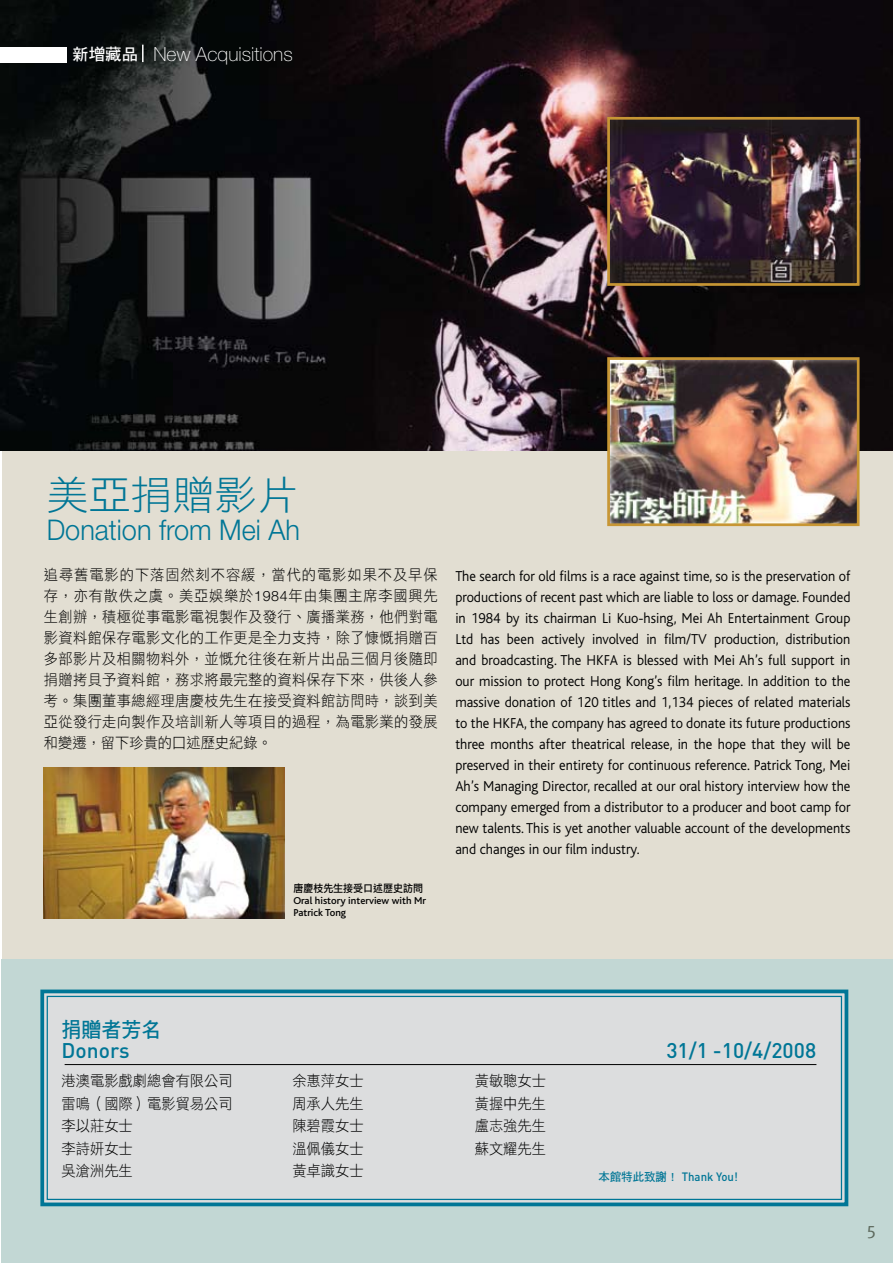
<style>
.page{position:relative;width:893px;height:1263px;background:#fff}
.page>*{position:absolute;margin:0;border:0;box-sizing:border-box;transform-origin:0 0}
.t1{font:39.9px "DF Li Hei Std W3";color:#007696;scale:1.05 1}
.t2{font:300 28.5px "Helvetica Neue";color:#007696;scale:.95 1}
.t3{font:500 21px "DIN";color:#007696}
.t4{font:21px "DF Hei Std W7";color:#007696;scale:.95 1}
.t5{font:100 19.5px "Helvetica Neue";color:#fff}
.t6{font:18px "Meta";color:#5c685c}
.t7{font:300 15px/21px "Bliss";color:#000;text-align:justify;scale:.95 1}
.t8{font:15px/22.5px "DF Li Hei Std W3";color:#000;text-align:justify;scale:.95 1}
.t9{font:500 12px "DIN";color:#007696;scale:.95 1}
.t10{font:500 10.5px/12px "Bliss";color:#000}
.t11{font:10.5px "DF Li Hei Std W5";color:#000;scale:.95 1}
.s1{font-family:"DF Hei Std W7";font-weight:400;font-size:16.5px}
.s2{font-family:"Helvetica Neue";font-weight:300;font-size:14.25px}
.s3{font-family:"DF Hei Std W7";font-weight:400}
</style>
<div class="page">
<div style="left:2px;top:0;width:891px;height:961px;background:#e2ded2"></div>
<div style="left:2px;top:959px;width:891px;height:304px;background:#c2d7d4"></div>
<img style="left:0;top:0;width:893px;height:451px">
<img style="left:44px;top:768px;width:241px;height:150px">
<svg style="left:142px;top:45px;width:2px;height:17px"></svg>
<div style="left:0;top:47px;width:67px;height:16px;background:#fff"></div>
<svg style="left:40px;top:989px;width:809px;height:218px"></svg>
<div style="left:47px;top:996px;width:795px;height:204px;border:1px solid #007696"></div>
<hr style="left:65px;top:1064px;width:751px;height:1px;background:#000">
<img style="left:611px;top:118px;width:249px;height:167px">
<div style="left:607px;top:117px;width:252px;height:169px;border:3px solid #c79634"></div>
<img style="left:611px;top:361px;width:244px;height:161px">
<div style="left:607px;top:357px;width:252px;height:169px;border:3px solid #c79634"></div>
<h3 class="t5" style="left:72px;top:43px;width:222px"><span class="s1">新增藏品</span> New Acquisitions</h3>
<h1 class="t1" style="left:47px;top:473px;width:242px">美亞捐贈影片</h1>
<h2 class="t2" style="left:47px;top:513px;width:268px">Donation from Mei Ah</h2>
<p class="t8" style="left:44px;top:564px;width:416px;line-height:21px">追尋舊電影的下落固然刻不容緩，當代的電影如果不及早保存，亦有散佚之虞。美亞娛樂於<span class="s2">1984</span>年由集團主席李國興先生創辦，積極從事電影電視製作及發行、廣播業務，他們對電影資料館保存電影文化的工作更是全力支持，除了慷慨捐贈百多部影片及相關物料外，並慨允往後在新片出品三個月後隨即捐贈拷貝予資料館，務求將最完整的資料保存下來，供後人參考。集團董事總經理唐慶枝先生在接受資料館訪問時，談到美亞從發行走向製作及培訓新人等項目的過程，為電影業的發展和變遷，留下珍貴的口述歷史紀錄。</p>
<p class="t11" style="left:293px;top:883px;width:138px">唐慶枝先生接受口述歷史訪問</p>
<p class="t10" style="left:293px;top:895px;width:134px">Oral history interview with Mr<br>Patrick Tong</p>
<p class="t7" style="left:455px;top:566px;width:417px">The search for old films is a race against time, so is the preservation of productions of recent past which are liable to loss or damage. Founded in 1984 by its chairman Li Kuo-hsing, Mei Ah Entertainment Group Ltd has been actively involved in film/TV production, distribution and broadcasting. The HKFA is blessed with Mei Ah’s full support in our mission to protect Hong Kong’s film heritage. In addition to the massive donation of 120 titles and 1,134 pieces of related materials to the HKFA, the company has agreed to donate its future productions three months after theatrical release, in the hope that they will be preserved in their entirety for continuous reference. Patrick Tong, Mei Ah’s Managing Director, recalled at our oral history interview how the company emerged from a distributor to a producer and boot camp for new talents. This is yet another valuable account of the developments and changes in our film industry.</p>
<h3 class="t4" style="left:62px;top:1018px;width:106px">捐贈者芳名</h3>
<h3 class="t3" style="left:62px;top:1036px;width:69px">Donors</h3>
<h3 class="t3" style="left:666px;top:1036px;width:151px">31/1 -10/4/2008</h3>
<p class="t8" style="left:62px;top:1069px;width:181px;text-align:left">港澳電影戲劇總會有限公司雷鳴（國際）電影貿易公司李以莊女士<br>李詩妍女士<br>吳滄洲先生</p>
<p class="t8" style="left:292px;top:1069px;width:76px">余惠萍女士周承人先生陳碧霞女士溫佩儀女士黃卓識女士</p>
<p class="t8" style="left:475px;top:1069px;width:76px">黃敏聰女士黃握中先生盧志強先生蘇文耀先生</p>
<p class="t9" style="left:598px;top:1169px;width:148px"><span class="s3">本館特此致謝 !</span> Thank You!</p>
<p class="t6" style="left:867px;top:1218px;width:11px">5</p>
</div>
